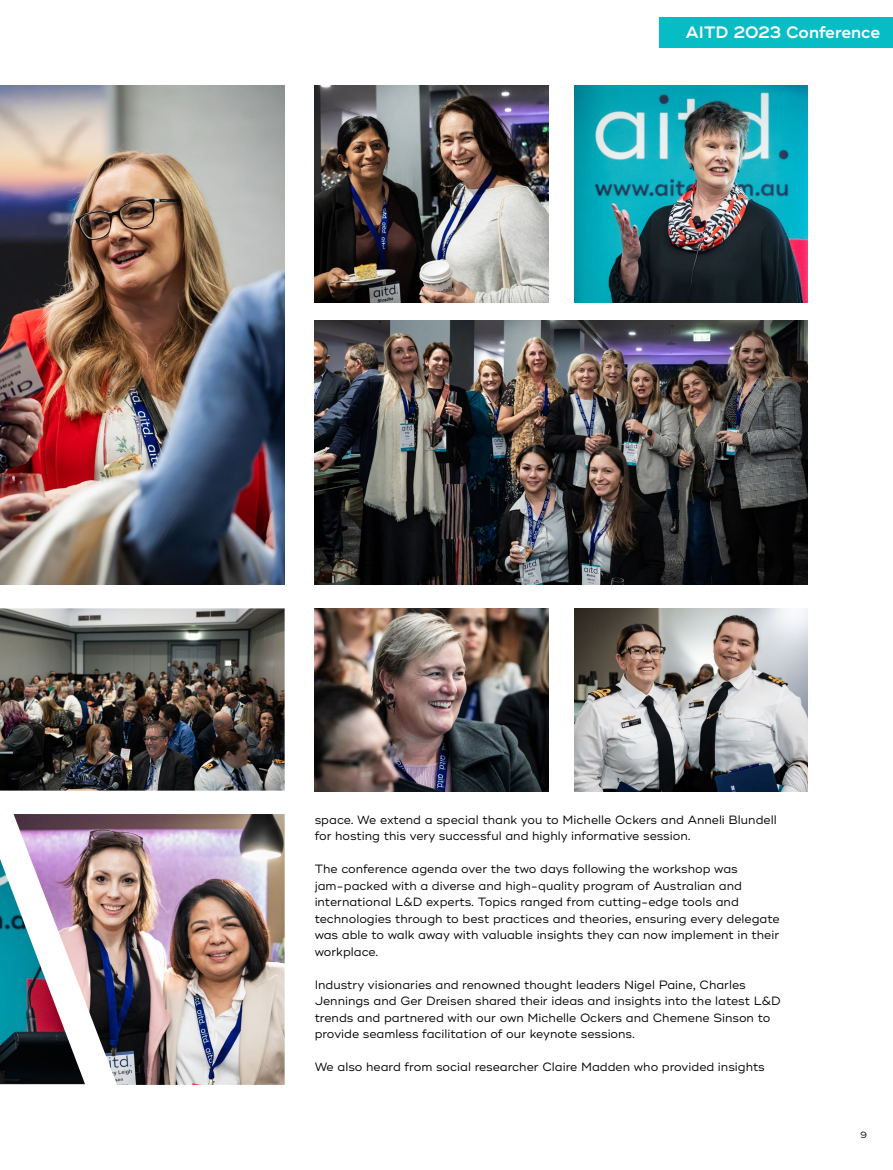
<style>
.page{position:relative;width:893px;height:1170px;background:#fff}
.page>*{position:absolute;margin:0;border:0;box-sizing:border-box;transform-origin:0 0}
.t1{font:600 16.5px "Ridley Grotesk";color:#fff}
.t2{font:12px/16.5px "Ridley Grotesk";color:#000}
.t3{font:9px "Ridley Grotesk";color:#000}
</style>
<div class="page">
<img style="left:0;top:859px;width:14px;height:225px">
<img style="left:0;top:85px;width:285px;height:500px">
<img style="left:0;top:608px;width:285px;height:182px">
<img style="left:14px;top:814px;width:271px;height:270px">
<img style="left:315px;top:85px;width:233px;height:217px">
<img style="left:315px;top:321px;width:493px;height:264px">
<img style="left:315px;top:608px;width:233px;height:183px">
<img style="left:574px;top:85px;width:234px;height:217px">
<img style="left:574px;top:608px;width:234px;height:183px">
<div style="left:659px;top:17px;width:234px;height:31px;background:#06bdc6"></div>
<h1 class="t1" style="left:686px;top:22px;width:196px">AITD 2023 Conference</h1>
<p class="t2" style="left:315px;top:811px;width:463px">space. We extend a special thank you to Michelle Ockers and Anneli Blundell for hosting this very successful and highly informative session.</p>
<p class="t2" style="left:315px;top:860px;width:467px">The conference agenda over the two days following the workshop was jam-packed with a diverse and high-quality program of Australian and international L&amp;D experts. Topics ranged from cutting-edge tools and technologies through to best practices and theories, ensuring every delegate was able to walk away with valuable insights they can now implement in their workplace.</p>
<p class="t2" style="left:315px;top:976px;width:468px">Industry visionaries and renowned thought leaders Nigel Paine, Charles Jennings and Ger Dreisen shared their ideas and insights into the latest L&amp;D trends and partnered with our own Michelle Ockers and Chemene Sinson to provide seamless facilitation of our keynote sessions.</p>
<p class="t2" style="left:315px;top:1058px;width:452px">We also heard from social researcher Claire Madden who provided insights</p>
<p class="t3" style="left:860px;top:1129px;width:8px">9</p>
</div>
